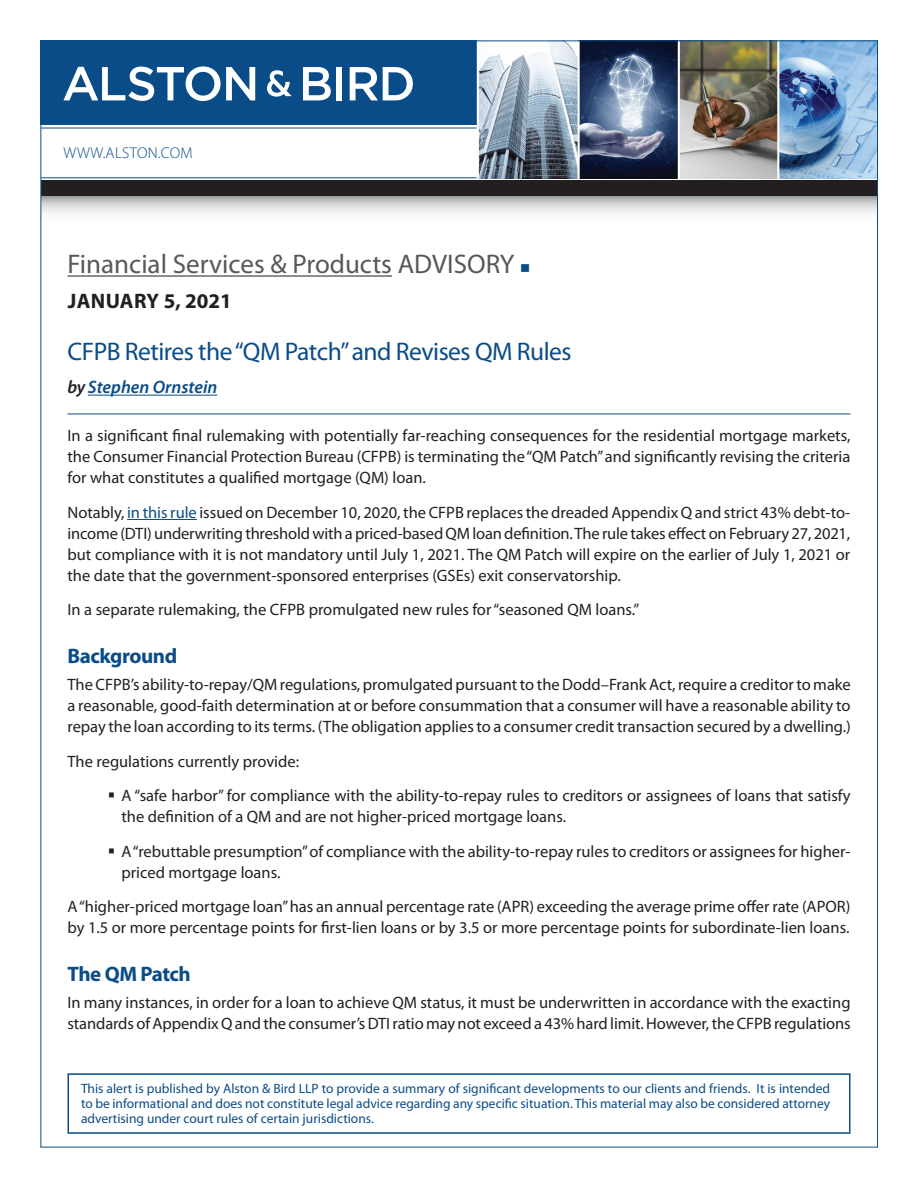
<style>
.page{position:relative;width:918px;height:1188px;background:#fff}
.page>*{position:absolute;margin:0;border:0;box-sizing:border-box;transform-origin:0 0}
.t1{font:27px "Myriad Pro";color:#57585a}
.t2{font:25.5px "Myriad Pro";letter-spacing:-.02em;color:#0a4c88}
.t3{font:700 21px "Myriad Pro";letter-spacing:-.02em;color:#0a4c88}
.t4{font:700 21px "Myriad Pro";color:#231f20}
.t5{font:italic 600 18px "Myriad Pro";color:#0a4c88}
.t6{font:16.5px/21px "Myriad Pro";color:#231f20}
.t7{font:300 15.6px "Myriad Pro";letter-spacing:.02em;color:#0a4c88}
.t8{font:13.5px/15px "Myriad Pro";color:#0a4c88;text-align:justify}
.s1{color:#0a4c88}
.s2{color:#231f20}
</style>
<div class="page">
<svg style="left:42px;top:196px;width:834px;height:17px;background:#d0d0d3"></svg>
<hr style="left:41px;top:128px;width:436px;height:1px;background:#0a4c88">
<hr style="left:41px;top:177px;width:436px;height:1px;background:#0a4c88">
<div style="left:41px;top:181px;width:837px;height:15px;background:#231f20"></div>
<div style="left:40px;top:40px;width:836px;height:85px;background:#0a4c88"></div>
<img style="left:479px;top:42px;width:397px;height:137px">
<hr style="left:578px;top:40px;width:2px;height:140px;background:#fff">
<hr style="left:678px;top:40px;width:2px;height:140px;background:#fff">
<hr style="left:777px;top:40px;width:2px;height:140px;background:#fff">
<hr style="left:477px;top:39px;width:2px;height:139px;background:#fff">
<svg style="left:63px;top:66px;width:192px;height:35px"></svg>
<svg style="left:267px;top:70px;width:25px;height:27px"></svg>
<svg style="left:303px;top:67px;width:28px;height:33px"></svg>
<div style="left:336px;top:67px;width:6px;height:33px;background:#fff"></div>
<svg style="left:350px;top:67px;width:63px;height:33px"></svg>
<div style="left:68px;top:1073px;width:782px;height:61px;border:2px solid #0a4c88"></div>
<hr style="left:68px;top:275px;width:324px;height:2px;background:#57585a">
<hr style="left:68px;top:414px;width:782px;height:1px;background:#0a4c88">
<hr style="left:88px;top:395px;width:129px;height:1px;background:#0a4c88">
<hr style="left:127px;top:519px;width:70px;height:1px;background:#0a4c88">
<p class="t7" style="left:64px;top:144px;width:131px">WWW.ALSTON.COM</p>
<h1 class="t1" style="left:68px;top:248px;width:464px">Financial Services &amp; Products ADVISORY <span class="s1">■</span></h1>
<p class="t4" style="left:68px;top:287px;width:166px">JANUARY 5, 2021</p>
<h2 class="t2" style="left:68px;top:336px;width:506px">CFPB Retires the “QM Patch” and Revises QM Rules</h2>
<p class="t5" style="left:68px;top:376px;width:151px"><span class="s2">by</span> Stephen Ornstein</p>
<p class="t6" style="left:68px;top:425px;width:785px;text-align:justify">In a significant final rulemaking with potentially far-reaching consequences for the residential mortgage markets, the Consumer Financial Protection Bureau (CFPB) is terminating the “QM Patch” and significantly revising the criteria for what constitutes a qualified mortgage (QM) loan.</p>
<p class="t6" style="left:68px;top:502px;width:784px;text-align:justify">Notably, <span class="s1">in this rule</span> issued on December 10, 2020, the CFPB replaces the dreaded Appendix Q and strict 43% debt-to&shy;income (DTI) underwriting threshold with a priced-based QM loan definition. The rule takes effect on February 27, 2021, but compliance with it is not mandatory until July 1, 2021. The QM Patch will expire on the earlier of July 1, 2021 or the date that the government-sponsored enterprises (GSEs) exit conservatorship.</p>
<p class="t6" style="left:68px;top:599px;width:573px">In a separate rulemaking, the CFPB promulgated new rules for “seasoned QM loans.”</p>
<p class="t3" style="left:68px;top:642px;width:111px">Background</p>
<p class="t6" style="left:68px;top:674px;width:785px;text-align:justify">The CFPB’s ability-to-repay/QM regulations, promulgated pursuant to the Dodd–Frank Act, require a creditor to make a reasonable, good-faith determination at or before consummation that a consumer will have a reasonable ability to repay the loan according to its terms. (The obligation applies to a consumer credit transaction secured by a dwelling.)</p>
<p class="t6" style="left:121px;top:744px;width:731px;line-height:34.5px;text-indent:-54px">The regulations currently provide:<br>A “safe harbor” for compliance with the ability-to-repay rules to creditors or assignees of loans that satisfy</p>
<p class="t6" style="left:121px;top:799px;width:731px;line-height:34.5px">the definition of a QM and are not higher-priced mortgage loans.<br>A “rebuttable presumption” of compliance with the ability-to-repay rules to creditors or assignees for higher-</p>
<p class="t6" style="left:67px;top:855px;width:784px;line-height:34.5px;text-indent:54px">priced mortgage loans.<br>A “higher-priced mortgage loan” has an annual percentage rate (APR) exceeding the average prime offer rate (APOR)</p>
<p class="t6" style="left:67px;top:917px;width:783px">by 1.5 or more percentage points for first-lien loans or by 3.5 or more percentage points for subordinate-lien loans.</p>
<p class="t3" style="left:68px;top:960px;width:125px">The QM Patch</p>
<p class="t6" style="left:68px;top:992px;width:785px">In many instances, in order for a loan to achieve QM status, it must be underwritten in accordance with the exacting standards of Appendix Q and the consumer’s DTI ratio may not exceed a 43% hard limit. However, the CFPB regulations</p>
<p class="t8" style="left:81px;top:1081px;width:751px">This alert is published by Alston &amp; Bird LLP to provide a summary of significant developments to our clients and friends. It is intended to be informational and does not constitute legal advice regarding any specific situation. This material may also be considered attorney advertising under court rules of certain jurisdictions.</p>
</div>
